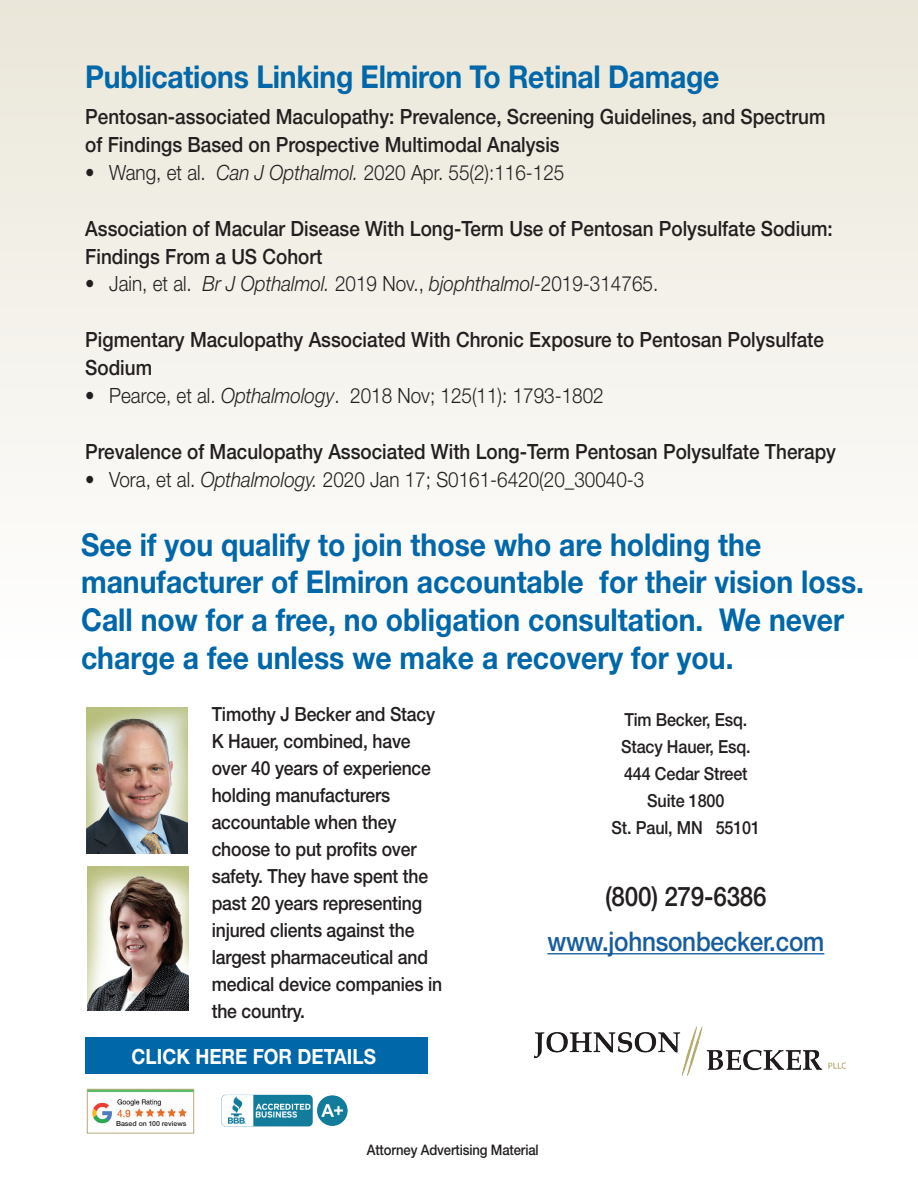
<style>
.page{position:relative;width:918px;height:1188px;background:#fff}
.page>*{position:absolute;margin:0;border:0;box-sizing:border-box;transform-origin:0 0}
.t1{font:700 31.5px/37.8px "Helvetica Neue LT Std";color:#0067a9;scale:.9 1}
.t2{font:500 27px "Helvetica Neue LT Std";letter-spacing:-.01em;color:#175d9e;scale:.9 1}
.t3{font:500 27px "Helvetica Neue LT Std";letter-spacing:-.01em;color:#231f20;scale:.9 1}
.t4{font:500 21px/27.9px "Helvetica Neue LT Std";color:#231f20;scale:.9 1}
.t5{font:300 21px "Helvetica Neue LT Std";color:#231f20;scale:.9 1}
.t6{font:700 21px "Helvetica Neue LT Std";color:#fff;scale:.9 1}
.t7{font:500 19.5px/27px "Helvetica Neue LT Std";letter-spacing:-.01em;color:#231f20;scale:.9 1}
.t8{font:500 18px/27px "Helvetica Neue LT Std";letter-spacing:-.01em;color:#231f20;text-align:center;scale:.9 1}
.t9{font:500 14.55px "Helvetica Neue LT Std";letter-spacing:-.01em;color:#231f20;scale:.9 1}
.t10{font:500 7.05px "Helvetica Neue LT Std";color:#231f20}
.s1{font-style:italic}
</style>
<div class="page">
<div style="left:0;top:0;width:918px;height:662px;background:linear-gradient(to bottom,#eae6d9,#fefefe)"></div>
<img style="left:87px;top:707px;width:101px;height:147px">
<img style="left:87px;top:867px;width:102px;height:144px">
<img style="left:535px;top:1027px;width:311px;height:49px">
<hr style="left:547px;top:953px;width:277px;height:1px;background:#175d9e">
<div style="left:86px;top:1037px;width:342px;height:37px;background:#0067a9"></div>
<img style="left:89px;top:1091px;width:103px;height:33px">
<div style="left:87px;top:1089px;width:107px;height:44px;border:1px solid #b4ac7a"></div>
<img style="left:221px;top:1094px;width:127px;height:33px">
<div style="left:116px;top:1121px;width:76px;height:11px;background:#fff"></div>
<h1 class="t1" style="left:85px;top:57px;width:706px">Publications Linking Elmiron To Retinal Damage</h1>
<p class="t4" style="left:85px;top:102px;width:824px">Pentosan-associated Maculopathy: Prevalence, Screening Guidelines, and Spectrum of Findings Based on Prospective Multimodal Analysis</p>
<p class="t5" style="left:85px;top:159px;width:534px">• Wang, et al. <span class="s1">Can J Opthalmol.</span> 2020 Apr. 55(2):116-125</p>
<p class="t4" style="left:85px;top:214px;width:832px">Association of Macular Disease With Long-Term Use of Pentosan Polysulfate Sodium:<br>Findings From a US Cohort</p>
<p class="t5" style="left:85px;top:271px;width:638px">• Jain, et al. <span class="s1">Br J Opthalmol.</span> 2019 Nov., <span class="s1">bjophthalmol</span>-2019-314765.</p>
<p class="t4" style="left:85px;top:326px;width:822px">Pigmentary Maculopathy Associated With Chronic Exposure to Pentosan Polysulfate<br>Sodium</p>
<p class="t5" style="left:85px;top:383px;width:578px">• Pearce, et al. <span class="s1">Opthalmology</span>. 2018 Nov; 125(11): 1793-1802</p>
<p class="t4" style="left:85px;top:437px;width:836px">Prevalence of Maculopathy Associated With Long-Term Pentosan Polysulfate Therapy</p>
<p class="t5" style="left:85px;top:467px;width:623px">• Vora, et al. <span class="s1">Opthalmology.</span> 2020 Jan 17; S0161-6420(20_30040-3</p>
<h1 class="t1" style="left:81px;top:525px;width:872px">See if you qualify to join those who are holding the manufacturer of Elmiron accountable for their vision loss.<br>Call now for a free, no obligation consultation. We never charge a fee unless we make a recovery for you.</h1>
<p class="t7" style="left:212px;top:700px;width:258px">Timothy J Becker and Stacy<br>K Hauer, combined, have over 40 years of experience holding manufacturers accountable when they choose to put profits over safety. They have spent the past 20 years representing injured clients against the largest pharmaceutical and medical device companies in the country.</p>
<p class="t8" style="left:612px;top:706px;width:166px">Tim Becker, Esq.<br>Stacy Hauer, Esq.<br>444 Cedar Street<br>Suite 1800<br>St. Paul, MN 55101</p>
<p class="t3" style="left:605px;top:880px;width:181px">(800) 279-6386</p>
<p class="t2" style="left:547px;top:925px;width:309px">www.johnsonbecker.com</p>
<p class="t6" style="left:132px;top:1043px;width:273px">CLICK HERE FOR DETAILS</p>
<p class="t10" style="left:116px;top:1119px;width:72px">Based on 100 reviews</p>
<p class="t9" style="left:367px;top:1141px;width:192px">Attorney Advertising Material</p>
</div>
